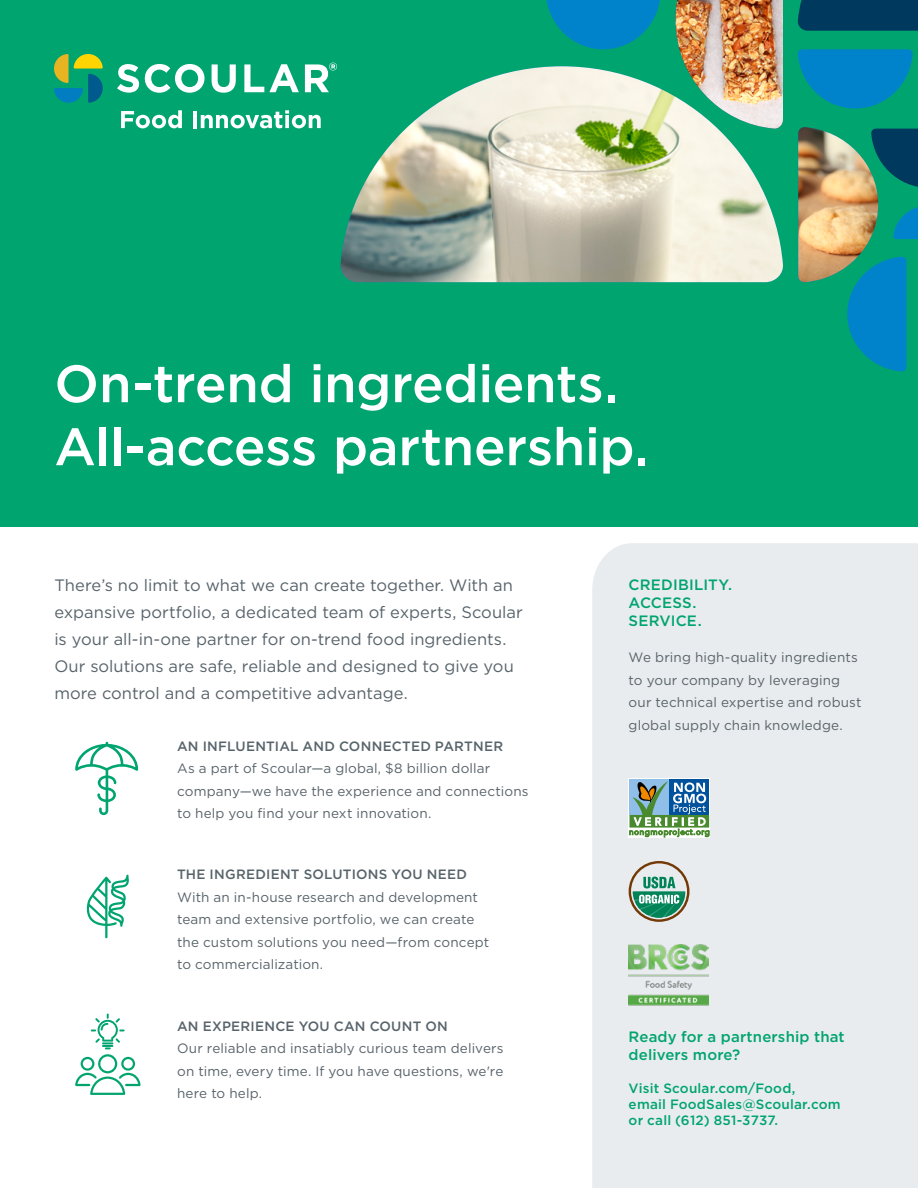
<style>
.page{position:relative;width:918px;height:1188px;background:#fff}
.page>*{position:absolute;margin:0;border:0;box-sizing:border-box;transform-origin:0 0}
.t1{font:500 52.5px/63px "Gotham";letter-spacing:-.01em;color:#fff}
.t2{font:16.5px/27px "Gotham";color:#57636a}
.t3{font:500 15px/18px "Gotham";letter-spacing:.01em;color:#00a46f}
.t4{font:13.5px/22.5px "Gotham";letter-spacing:.01em;color:#57636a}
.t5{font:500 13.5px "Gotham";letter-spacing:.02em;color:#57636a}
.t6{font:500 13.5px/16.2px "Gotham";letter-spacing:.015em;color:#00a46f}
</style>
<div class="page">
<div style="left:592px;top:543px;width:326px;height:645px;background:#e9ecee"></div>
<div style="left:0;top:0;width:918px;height:527px;background:#00a46f"></div>
<div style="left:629px;top:778px;width:81px;height:60px;background:#fff"></div>
<div style="left:629px;top:779px;width:40px;height:36px;background:#8fbfe9"></div>
<div style="left:669px;top:779px;width:40px;height:36px;background:#00529c"></div>
<svg style="left:629px;top:781px;width:80px;height:56px"></svg>
<img style="left:629px;top:945px;width:79px;height:61px">
<div style="left:629px;top:861px;width:60px;height:61px;border:2px solid #733907;border-radius:50%"></div>
<svg style="left:633px;top:877px;width:52px;height:41px"></svg>
<svg style="left:75px;top:742px;width:63px;height:73px"></svg>
<svg style="left:86px;top:875px;width:43px;height:63px"></svg>
<svg style="left:75px;top:1014px;width:66px;height:81px"></svg>
<svg style="left:117px;top:64px;width:22px;height:29px"></svg>
<svg style="left:145px;top:64px;width:60px;height:29px"></svg>
<svg style="left:212px;top:64px;width:24px;height:29px"></svg>
<svg style="left:244px;top:64px;width:55px;height:28px"></svg>
<svg style="left:305px;top:63px;width:32px;height:29px"></svg>
<svg style="left:121px;top:110px;width:61px;height:18px"></svg>
<hr style="left:193px;top:111px;width:4px;height:17px;background:#fff">
<svg style="left:201px;top:110px;width:120px;height:18px"></svg>
<svg style="left:54px;top:54px;width:49px;height:49px"></svg>
<img style="left:340px;top:66px;width:443px;height:216px">
<img style="left:676px;top:0;width:107px;height:129px">
<div style="left:797px;top:0;width:121px;height:31px;background:#00395e"></div>
<svg style="left:798px;top:49px;width:115px;height:60px"></svg>
<svg style="left:546px;top:0;width:114px;height:49px"></svg>
<svg style="left:803px;top:128px;width:115px;height:244px"></svg>
<img style="left:798px;top:127px;width:80px;height:155px">
<h1 class="t1" style="left:54px;top:351px;width:595px">On-trend ingredients.<br>All-access partnership.</h1>
<p class="t2" style="left:54px;top:571px;width:470px">There’s no limit to what we can create together. With an expansive portfolio, a dedicated team of experts, Scoular is your all-in-one partner for on-trend food ingredients.<br>Our solutions are safe, reliable and designed to give you more control and a competitive advantage.</p>
<p class="t5" style="left:177px;top:737px;width:328px">AN INFLUENTIAL AND CONNECTED PARTNER</p>
<p class="t4" style="left:177px;top:757px;width:353px">As a part of Scoular—a global, $8 billion dollar company—we have the experience and connections to help you find your next innovation.</p>
<p class="t5" style="left:177px;top:866px;width:291px">THE INGREDIENT SOLUTIONS YOU NEED</p>
<p class="t4" style="left:177px;top:886px;width:314px">With an in-house research and development team and extensive portfolio, we can create the custom solutions you need—from concept to commercialization.</p>
<p class="t5" style="left:177px;top:1017px;width:272px">AN EXPERIENCE YOU CAN COUNT ON</p>
<p class="t4" style="left:177px;top:1037px;width:328px;text-align:justify">Our reliable and insatiably curious team delivers on time, every time. If you have questions, we're here to help.</p>
<p class="t3" style="left:629px;top:575px;width:105px">CREDIBILITY.<br>ACCESS.<br>SERVICE.</p>
<p class="t4" style="left:629px;top:646px;width:235px">We bring high-quality ingredients to your company by leveraging our technical expertise and robust global supply chain knowledge.</p>
<p class="t3" style="left:629px;top:1028px;width:218px">Ready for a partnership that delivers more?</p>
<p class="t6" style="left:629px;top:1080px;width:213px">Visit Scoular.com/Food,<br>email FoodSales@Scoular.com or call (612) 851-3737.</p>
</div>
